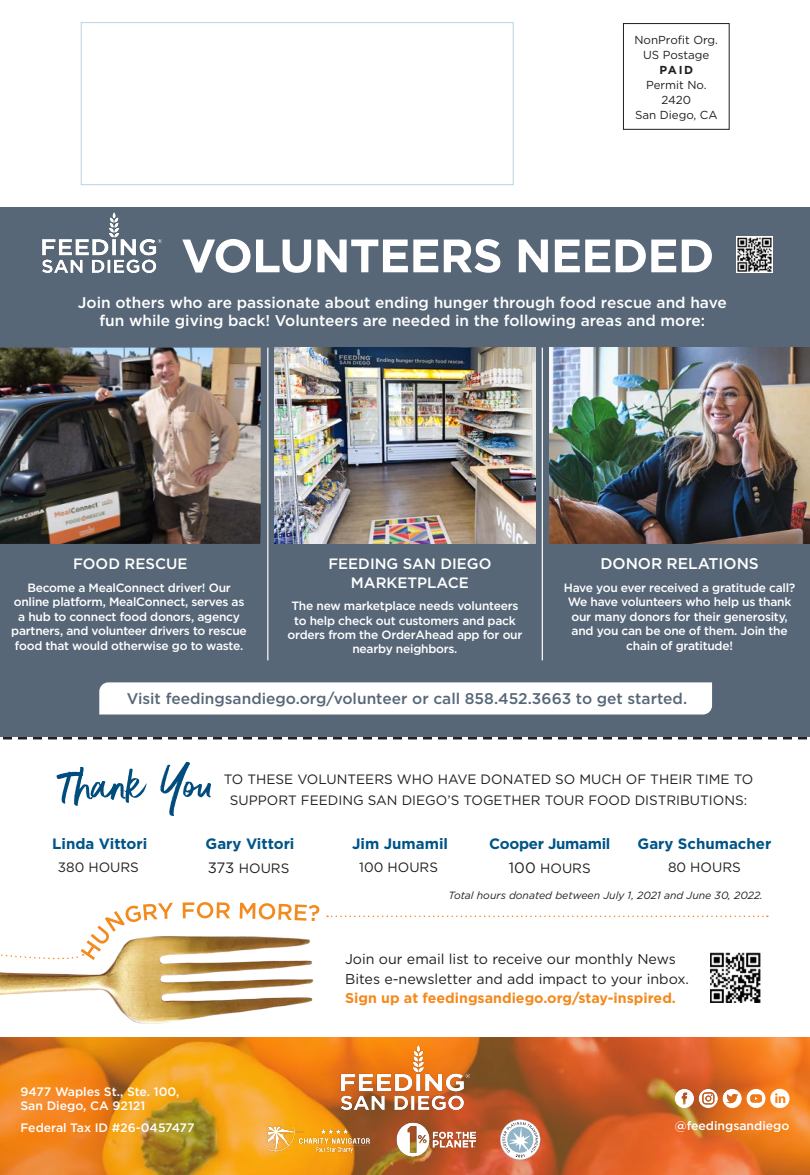
<style>
.page{position:relative;width:810px;height:1175px;background:#fff}
.page>*{position:absolute;margin:0;border:0;box-sizing:border-box;transform-origin:0 0}
.t1{font:500 15.45px/18.6px "Gotham";color:#fff;text-align:center}
.t2{font:500 15.45px "Gotham";color:#576778}
.t3{font:700 15px "Gotham";color:#005487}
.t4{font:500 15px "Gotham";color:#fff}
.t5{font:700 15px "Gotham";letter-spacing:-.02em;color:#005487}
.t6{font:14.25px/19.2px "Gotham";color:#231f20}
.t7{font:13.5px/21.6px "Gotham";color:#231f20;text-align:center}
.t8{font:500 12.3px "Gotham";color:#fff}
.t9{font:500 12px/14.4px "Gotham";letter-spacing:-.02em;color:#fff;text-align:center}
.t10{font:11.55px "Gotham";color:#231f20}
.t11{font:700 11.55px "Gotham";color:#231f20}
.t12{font:italic 10.5px "Gotham";color:#231f20}
.s1{font-size:15px}
.s2{font-weight:700;color:#f38a1e}
</style>
<div class="page">
<div style="left:623px;top:23px;width:106px;height:106px;border:1px solid #231f20"></div>
<img style="left:0;top:1037px;width:810px;height:137px">
<div style="left:81px;top:22px;width:432px;height:163px;border:1px solid #bbd4e4"></div>
<img style="left:0;top:962px;width:314px;height:62px">
<svg style="left:327px;top:915px;width:441px;height:2px"></svg>
<svg style="left:1px;top:902px;width:319px;height:60px"></svg>
<img style="left:710px;top:953px;width:50px;height:49px">
<svg style="left:0;top:736px;width:810px;height:3px"></svg>
<img style="left:268px;top:1126px;width:104px;height:27px">
<img style="left:396px;top:1122px;width:80px;height:34px">
<svg style="left:500px;top:1119px;width:40px;height:40px"></svg>
<img style="left:338px;top:1045px;width:132px;height:64px">
<svg style="left:675px;top:1088px;width:115px;height:20px"></svg>
<div style="left:0;top:207px;width:810px;height:529px;background:#576778"></div>
<div style="left:99px;top:682px;width:613px;height:32px;background:#fff"></div>
<svg style="left:182px;top:239px;width:530px;height:34px"></svg>
<img style="left:42px;top:212px;width:120px;height:60px">
<img style="left:737px;top:237px;width:35px;height:35px">
<img style="left:275px;top:347px;width:260px;height:197px">
<img style="left:0;top:347px;width:261px;height:197px">
<img style="left:549px;top:347px;width:261px;height:197px">
<hr style="left:267px;top:347px;width:1px;height:313px;background:#fff">
<hr style="left:542px;top:347px;width:1px;height:313px;background:#fff">
<svg style="left:56px;top:761px;width:155px;height:55px"></svg>
<p class="t10" style="left:634px;top:32px;width:85px">NonProfit Org.</p>
<p class="t10" style="left:643px;top:47px;width:68px">US Postage</p>
<p class="t11" style="left:659px;top:62px;width:35px">PAID</p>
<p class="t10" style="left:646px;top:77px;width:62px">Permit No.</p>
<p class="t10" style="left:662px;top:92px;width:31px">2420</p>
<p class="t10" style="left:635px;top:107px;width:84px">San Diego, CA</p>
<p class="t1" style="left:78px;top:292px;width:651px">Join others who are passionate about ending hunger through food rescue and have fun while giving back! Volunteers are needed in the following areas and more:</p>
<p class="t4" style="left:73px;top:554px;width:116px">FOOD RESCUE</p>
<p class="t4" style="left:328px;top:554px;width:165px">FEEDING SAN DIEGO</p>
<p class="t4" style="left:351px;top:572px;width:119px">MARKETPLACE</p>
<p class="t9" style="left:27px;top:580px;width:205px">Become a MealConnect driver! Our</p>
<p class="t9" style="left:11px;top:594px;width:237px">online platform, MealConnect, serves as a hub to connect food donors, agency partners, and volunteer drivers to rescue food that would otherwise go to waste.</p>
<p class="t9" style="left:288px;top:598px;width:236px">The new marketplace needs volunteers to help check out customers and pack orders from the OrderAhead app for our nearby neighbors.</p>
<p class="t1" style="left:600px;top:554px;width:160px">DONOR RELATIONS</p>
<p class="t9" style="left:564px;top:580px;width:233px">Have you ever received a gratitude call?<br>We have volunteers who help us thank our many donors for their generosity, and you can be one of them. Join the chain of gratitude!</p>
<p class="t2" style="left:127px;top:688px;width:562px">Visit feedingsandiego.org/volunteer or call 858.452.3663 to get started.</p>
<p class="t7" style="left:224px;top:767px;width:531px">TO THESE VOLUNTEERS WHO HAVE DONATED SO MUCH OF THEIR TIME TO<br>SUPPORT FEEDING SAN DIEGO’S TOGETHER TOUR FOOD DISTRIBUTIONS:</p>
<p class="t3" style="left:52px;top:833px;width:97px">Linda Vittori</p>
<p class="t3" style="left:205px;top:833px;width:91px">Gary Vittori</p>
<p class="t3" style="left:352px;top:833px;width:97px">Jim Jumamil</p>
<p class="t5" style="left:489px;top:833px;width:123px">Cooper Jumamil</p>
<p class="t3" style="left:637px;top:833px;width:135px">Gary Schumacher</p>
<p class="t12" style="left:449px;top:888px;width:316px">Total hours donated between July 1, 2021 and June 30, 2022.</p>
<p class="t7" style="left:58px;top:856px;width:83px">380 HOURS</p>
<p class="t7" style="left:208px;top:857px;width:83px"><span class="s1">373</span> HOURS</p>
<p class="t7" style="left:359px;top:856px;width:80px">100 HOURS</p>
<p class="t7" style="left:509px;top:857px;width:83px"><span class="s1">100</span> HOURS</p>
<p class="t7" style="left:668px;top:856px;width:74px">80 HOURS</p>
<p class="t6" style="left:345px;top:949px;width:346px">Join our email list to receive our monthly News<br>Bites e-newsletter and add impact to your inbox.<br><span class="s2">Sign up at feedingsandiego.org/stay-inspired.</span></p>
<p class="t8" style="left:20px;top:1083px;width:161px">9477 Waples St., Ste. 100,</p>
<p class="t8" style="left:20px;top:1097px;width:126px">San Diego, CA 92121</p>
<p class="t8" style="left:20px;top:1119px;width:176px">Federal Tax ID #26-0457477</p>
<p class="t8" style="left:675px;top:1117px;width:116px">@feedingsandiego</p>
</div>
